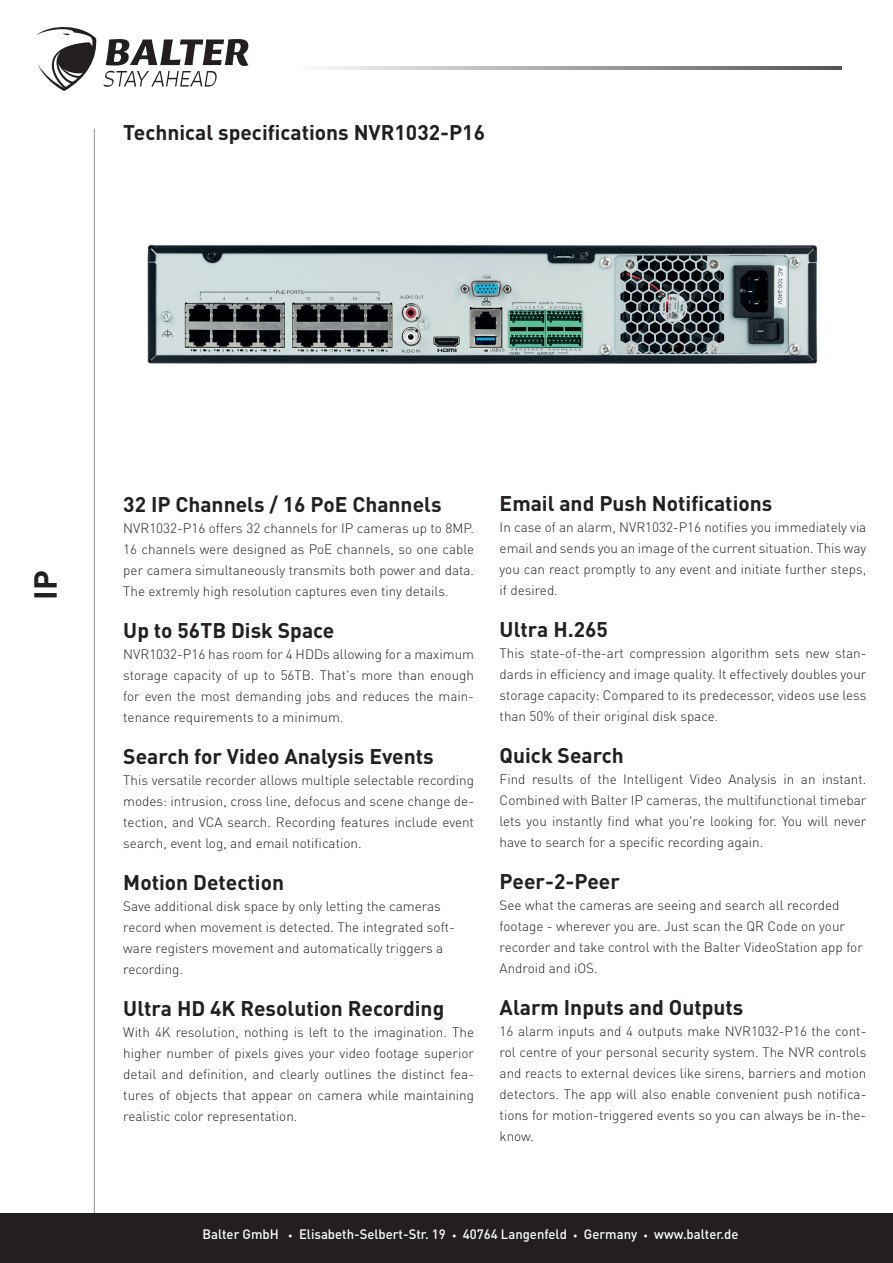
<style>
.page{position:relative;width:893px;height:1263px;background:#fff}
.page>*{position:absolute;margin:0;border:0;box-sizing:border-box;transform-origin:0 0}
.t1{font:700 31.5px "DIN Pro";color:#231f20}
.t2{font:700 21px "DIN Pro";color:#231f20}
.t3{font:300 13.5px/21px "DIN Pro";color:#231f20;text-align:justify}
.t4{font:500 13.5px "DIN Pro";color:#fff}
.s1{font-size:9px}
</style>
<div class="page">
<hr style="left:94px;top:129px;width:1px;height:1105px;background:#939598">
<svg style="left:322px;top:67px;width:519px;height:3px;background:#a1a3a5"></svg>
<div style="left:0;top:1213px;width:893px;height:50px;background:#231f20"></div>
<svg style="left:104px;top:39px;width:144px;height:48px"></svg>
<svg style="left:36px;top:27px;width:61px;height:64px"></svg>
<img style="left:147px;top:245px;width:671px;height:119px">
<h2 class="t2" style="left:123px;top:118px;width:363px">Technical specifications NVR1032-P16</h2>
<h1 class="t1" style="left:24px;top:600px;width:31px;rotate:-90deg">IP</h1>
<h2 class="t2" style="left:123px;top:490px;width:320px">32 IP Channels / 16 PoE Channels</h2>
<p class="t3" style="left:123px;top:517px;width:352px">NVR1032-P16 offers 32 channels for IP cameras up to 8MP.<br>16 channels were designed as PoE channels, so one cable per camera simultaneously transmits both power and data.<br>The extremly high resolution captures even tiny details.</p>
<h2 class="t2" style="left:123px;top:616px;width:213px">Up to 56TB Disk Space</h2>
<p class="t3" style="left:123px;top:643px;width:352px">NVR1032-P16 has room for 4 HDDs allowing for a maximum storage capacity of up to 56TB. That's more than enough for even the most demanding jobs and reduces the main&shy;tenance requirements to a minimum.</p>
<h2 class="t2" style="left:123px;top:742px;width:312px">Search for Video Analysis Events</h2>
<p class="t3" style="left:123px;top:769px;width:352px">This versatile recorder allows multiple selectable recording modes: intrusion, cross line, defocus and scene change de&shy;tection, and VCA search. Recording features include event search, event log, and email notification.</p>
<h2 class="t2" style="left:123px;top:868px;width:162px">Motion Detection</h2>
<p class="t3" style="left:123px;top:895px;width:333px;text-align:left">Save additional disk space by only letting the cameras record when movement is detected. The integrated soft&shy;ware registers movement and automatically triggers a recording.</p>
<h2 class="t2" style="left:123px;top:994px;width:323px">Ultra HD 4K Resolution Recording</h2>
<p class="t3" style="left:123px;top:1021px;width:352px">With 4K resolution, nothing is left to the imagination. The higher number of pixels gives your video footage superior detail and definition, and clearly outlines the distinct fea&shy;tures of objects that appear on camera while maintaining realistic color representation.</p>
<h2 class="t2" style="left:500px;top:489px;width:274px">Email and Push Notifications</h2>
<p class="t3" style="left:500px;top:516px;width:368px">In case of an alarm, NVR1032-P16 notifies you immediately via email and sends you an image of the current situation. This way you can react promptly to any event and initiate further steps, if desired.</p>
<h2 class="t2" style="left:500px;top:615px;width:110px">Ultra H.265</h2>
<p class="t3" style="left:500px;top:642px;width:368px">This state-of-the-art compression algorithm sets new stan&shy;dards in efficiency and image quality. It effectively doubles your storage capacity: Compared to its predecessor, videos use less than 50% of their original disk space.</p>
<h2 class="t2" style="left:500px;top:741px;width:126px">Quick Search</h2>
<p class="t3" style="left:500px;top:768px;width:368px">Find results of the Intelligent Video Analysis in an instant.<br>Combined with Balter IP cameras, the multifunctional timebar lets you instantly find what you're looking for. You will never have to search for a specific recording again.</p>
<h2 class="t2" style="left:500px;top:867px;width:122px">Peer-2-Peer</h2>
<p class="t3" style="left:500px;top:894px;width:365px;text-align:left">See what the cameras are seeing and search all recorded footage - wherever you are. Just scan the QR Code on your recorder and take control with the Balter VideoStation app for Android and iOS.</p>
<h2 class="t2" style="left:500px;top:993px;width:245px">Alarm Inputs and Outputs</h2>
<p class="t3" style="left:500px;top:1020px;width:368px">16 alarm inputs and 4 outputs make NVR1032-P16 the cont&shy;rol centre of your personal security system. The NVR controls and reacts to external devices like sirens, barriers and motion detectors. The app will also enable convenient push notifica&shy;tions for motion-triggered events so you can always be in-the&shy;know.</p>
<p class="t4" style="left:202px;top:1225px;width:537px">Balter GmbH <span class="s1">•</span> Elisabeth-Selbert-Str. 19 <span class="s1">•</span> 40764 Langenfeld <span class="s1">•</span> Germany <span class="s1">•</span> www.balter.de</p>
</div>
